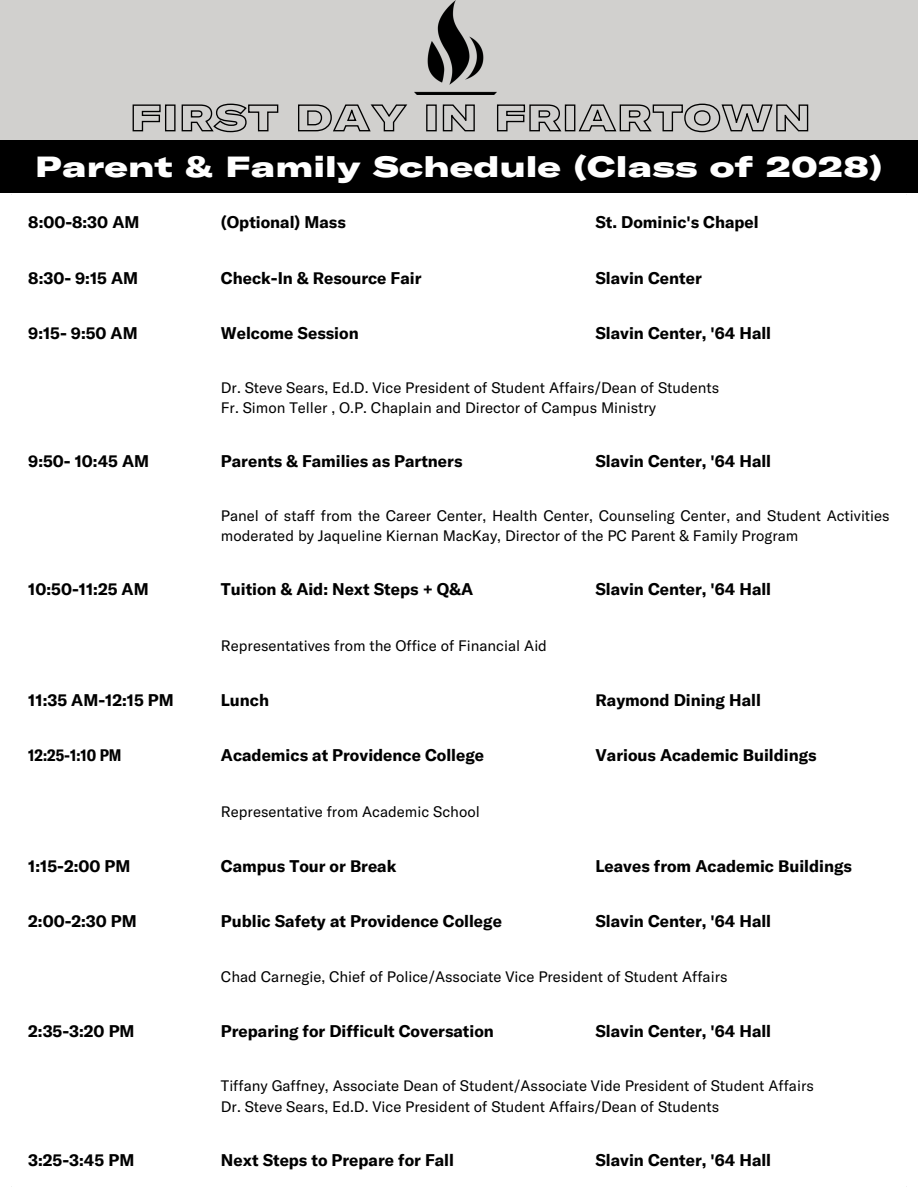
<style>
.page{position:relative;width:918px;height:1188px;background:#fff}
.page>*{position:absolute;margin:0;border:0;box-sizing:border-box;transform-origin:0 0}
.t1{font:28.8px "GT America Exp Bl";letter-spacing:.025em;color:#fff}
.t2{font:700 16.5px "GT America";color:#000}
.t3{font:700 condensed 16.5px "GT America";color:#000}
.t4{font:15px/20.2px "GT America";color:#000}
</style>
<div class="page">
<div style="left:0;top:0;width:918px;height:188px;background:#d1d0ce"></div>
<img style="left:415px;top:0;width:82px;height:94px">
<div style="left:0;top:140px;width:918px;height:53px;background:#000"></div>
<svg style="left:132px;top:103px;width:677px;height:30px"></svg>
<p class="t1" style="left:36px;top:148px;width:848px">Parent &amp; Family Schedule (Class of 2028)</p>
<p class="t2" style="left:28px;top:212px;width:113px">8:00-8:30 AM</p>
<h1 class="t2" style="left:221px;top:212px;width:126px">(Optional) Mass</h1>
<p class="t2" style="left:595px;top:212px;width:165px">St. Dominic's Chapel</p>
<p class="t2" style="left:28px;top:267px;width:111px">8:30- 9:15 AM</p>
<p class="t2" style="left:221px;top:267px;width:202px">Check-In &amp; Resource Fair</p>
<p class="t2" style="left:595px;top:267px;width:108px">Slavin Center</p>
<p class="t2" style="left:28px;top:322px;width:111px">9:15- 9:50 AM</p>
<p class="t2" style="left:221px;top:322px;width:139px">Welcome Session</p>
<p class="t2" style="left:595px;top:322px;width:177px">Slavin Center, '64 Hall</p>
<p class="t4" style="left:221px;top:376px;width:500px">Dr. Steve Sears, Ed.D. Vice President of Student Affairs/Dean of Students</p>
<p class="t4" style="left:221px;top:397px;width:437px">Fr. Simon Teller , O.P. Chaplain and Director of Campus Ministry</p>
<p class="t2" style="left:28px;top:450px;width:122px">9:50- 10:45 AM</p>
<p class="t2" style="left:221px;top:450px;width:243px">Parents &amp; Families as Partners</p>
<p class="t2" style="left:595px;top:450px;width:177px">Slavin Center, '64 Hall</p>
<p class="t4" style="left:221px;top:505px;width:670px">Panel of staff from the Career Center, Health Center, Counseling Center, and Student Activities moderated by Jaqueline Kiernan MacKay, Director of the PC Parent &amp; Family Program</p>
<p class="t2" style="left:28px;top:579px;width:122px">10:50-11:25 AM</p>
<p class="t2" style="left:221px;top:579px;width:254px">Tuition &amp; Aid: Next Steps + Q&amp;A</p>
<p class="t2" style="left:595px;top:579px;width:177px">Slavin Center, '64 Hall</p>
<p class="t4" style="left:221px;top:635px;width:328px">Representatives from the Office of Financial Aid</p>
<p class="t2" style="left:28px;top:690px;width:147px">11:35 AM-12:15 PM</p>
<p class="t2" style="left:221px;top:690px;width:50px">Lunch</p>
<p class="t2" style="left:595px;top:690px;width:167px">Raymond Dining Hall</p>
<p class="t3" style="left:28px;top:745px;width:95px">12:25-1:10 PM</p>
<p class="t2" style="left:221px;top:745px;width:265px">Academics at Providence College</p>
<p class="t2" style="left:595px;top:745px;width:223px">Various Academic Buildings</p>
<p class="t4" style="left:221px;top:800px;width:260px">Representative from Academic School</p>
<p class="t2" style="left:28px;top:855px;width:104px">1:15-2:00 PM</p>
<p class="t2" style="left:221px;top:855px;width:177px">Campus Tour or Break</p>
<p class="t2" style="left:595px;top:855px;width:258px">Leaves from Academic Buildings</p>
<p class="t2" style="left:28px;top:910px;width:110px">2:00-2:30 PM</p>
<p class="t2" style="left:221px;top:910px;width:283px">Public Safety at Providence College</p>
<p class="t2" style="left:595px;top:910px;width:177px">Slavin Center, '64 Hall</p>
<p class="t4" style="left:221px;top:966px;width:508px">Chad Carnegie, Chief of Police/Associate Vice President of Student Affairs</p>
<p class="t2" style="left:28px;top:1021px;width:108px">2:35-3:20 PM</p>
<p class="t2" style="left:221px;top:1021px;width:274px">Preparing for Difficult Coversation</p>
<p class="t2" style="left:595px;top:1021px;width:177px">Slavin Center, '64 Hall</p>
<p class="t4" style="left:221px;top:1075px;width:594px">Tiffany Gaffney, Associate Dean of Student/Associate Vide President of Student Affairs</p>
<p class="t4" style="left:221px;top:1095px;width:500px">Dr. Steve Sears, Ed.D. Vice President of Student Affairs/Dean of Students</p>
<p class="t2" style="left:28px;top:1149px;width:108px">3:25-3:45 PM</p>
<p class="t2" style="left:221px;top:1149px;width:235px">Next Steps to Prepare for Fall</p>
<p class="t2" style="left:595px;top:1149px;width:177px">Slavin Center, '64 Hall</p>
</div>
